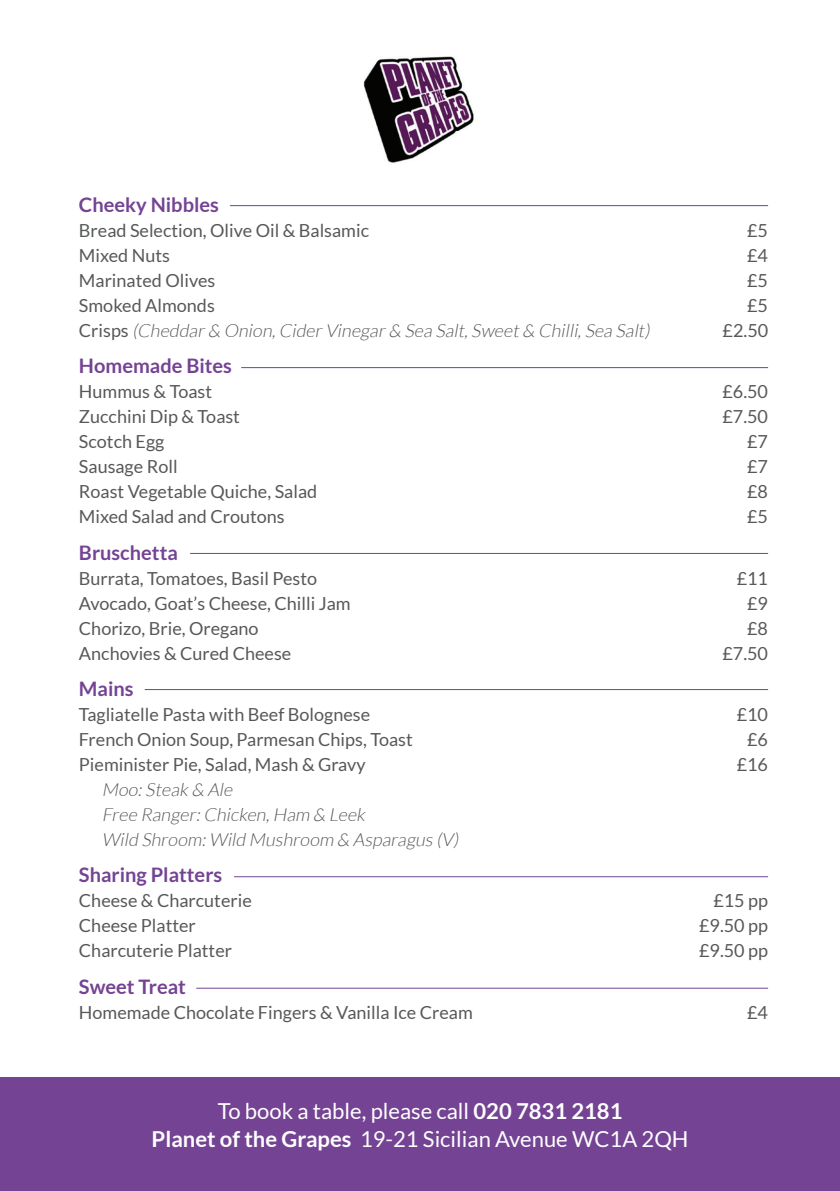
<style>
.page{position:relative;width:840px;height:1191px;background:#fff}
.page>*{position:absolute;margin:0;border:0;box-sizing:border-box;transform-origin:0 0}
.t1{font:22px/28px "Lato";color:#fff;text-align:center}
.t2{font:700 20px "Lato";color:#744394}
.t3{font:18px "Lato";color:#57585a}
.t4{font:italic 300 18px "Lato";color:#57585a}
.s1{font-weight:400;font-style:normal}
.s2{font-weight:700}
</style>
<div class="page">
<div style="left:0;top:1077px;width:839px;height:114px;background:#744394"></div>
<img style="left:363px;top:56px;width:111px;height:107px">
<hr style="left:230px;top:205px;width:537px;height:1px;background:#744394">
<hr style="left:241px;top:367px;width:526px;height:1px;background:#744394">
<hr style="left:190px;top:553px;width:577px;height:1px;background:#744394">
<hr style="left:145px;top:689px;width:622px;height:1px;background:#744394">
<hr style="left:234px;top:876px;width:533px;height:1px;background:#744394">
<hr style="left:196px;top:987px;width:571px;height:1px;background:#744394">
<p class="t2" style="left:79px;top:193px;width:141px">Cheeky Nibbles</p>
<p class="t3" style="left:79px;top:220px;width:291px">Bread Selection, Olive Oil &amp; Balsamic</p>
<p class="t3" style="left:746px;top:220px;width:22px">£5</p>
<p class="t3" style="left:79px;top:245px;width:92px">Mixed Nuts</p>
<p class="t3" style="left:746px;top:245px;width:22px">£4</p>
<p class="t3" style="left:79px;top:270px;width:138px">Marinated Olives</p>
<p class="t3" style="left:746px;top:270px;width:22px">£5</p>
<p class="t3" style="left:79px;top:295px;width:137px">Smoked Almonds</p>
<p class="t3" style="left:746px;top:295px;width:22px">£5</p>
<p class="t4" style="left:79px;top:321px;width:575px"><span class="s1">C r i s p s</span> (Cheddar &amp; Onion,Cider Vinegar &amp; Sea Salt,Sweet &amp; Chilli,Sea Salt)</p>
<p class="t3" style="left:722px;top:320px;width:47px">£2.50</p>
<p class="t2" style="left:79px;top:354px;width:154px">Homemade Bites</p>
<p class="t3" style="left:79px;top:381px;width:134px">Hummus &amp; Toast</p>
<p class="t3" style="left:722px;top:381px;width:47px">£6.50</p>
<p class="t3" style="left:79px;top:406px;width:162px">Zucchini Dip &amp; Toast</p>
<p class="t3" style="left:722px;top:406px;width:47px">£7.50</p>
<p class="t3" style="left:79px;top:431px;width:87px">Scotch Egg</p>
<p class="t3" style="left:746px;top:431px;width:22px">£7</p>
<p class="t3" style="left:79px;top:456px;width:100px">Sausage Roll</p>
<p class="t3" style="left:746px;top:456px;width:22px">£7</p>
<p class="t3" style="left:79px;top:481px;width:239px">Roast Vegetable Quiche, Salad</p>
<p class="t3" style="left:746px;top:481px;width:22px">£8</p>
<p class="t3" style="left:79px;top:506px;width:207px">Mixed Salad and Croutons</p>
<p class="t3" style="left:746px;top:506px;width:22px">£5</p>
<p class="t2" style="left:79px;top:541px;width:100px">Bruschetta</p>
<p class="t3" style="left:79px;top:568px;width:239px">Burrata, Tomatoes, Basil Pesto</p>
<p class="t3" style="left:736px;top:568px;width:33px">£11</p>
<p class="t3" style="left:79px;top:593px;width:273px">Avocado, Goat’s Cheese, Chilli Jam</p>
<p class="t3" style="left:746px;top:593px;width:22px">£9</p>
<p class="t3" style="left:79px;top:618px;width:181px">Chorizo, Brie, Oregano</p>
<p class="t3" style="left:746px;top:618px;width:22px">£8</p>
<p class="t3" style="left:79px;top:643px;width:214px">Anchovies &amp; Cured Cheese</p>
<p class="t3" style="left:722px;top:643px;width:47px">£7.50</p>
<p class="t2" style="left:79px;top:677px;width:56px">Mains</p>
<p class="t3" style="left:79px;top:704px;width:292px">Tagliatelle Pasta with Beef Bolognese</p>
<p class="t3" style="left:736px;top:704px;width:33px">£10</p>
<p class="t3" style="left:79px;top:729px;width:335px">French Onion Soup, Parmesan Chips, Toast</p>
<p class="t3" style="left:746px;top:729px;width:22px">£6</p>
<p class="t3" style="left:79px;top:754px;width:288px">Pieminister Pie, Salad, Mash &amp; Gravy</p>
<p class="t3" style="left:736px;top:754px;width:33px">£16</p>
<p class="t4" style="left:102px;top:780px;width:136px">Moo:Steak &amp; Ale</p>
<p class="t4" style="left:102px;top:805px;width:268px">Free Ranger:Chicken,Ham &amp; Leek</p>
<p class="t4" style="left:102px;top:830px;width:361px">Wild Shroom:Wild Mushroom &amp; Asparagus (V)</p>
<p class="t2" style="left:79px;top:863px;width:145px">Sharing Platters</p>
<p class="t3" style="left:79px;top:891px;width:174px">Cheese &amp; Charcuterie</p>
<p class="t3" style="left:713px;top:891px;width:56px">£15 pp</p>
<p class="t3" style="left:79px;top:916px;width:118px">Cheese Platter</p>
<p class="t3" style="left:698px;top:916px;width:70px">£9.50 pp</p>
<p class="t3" style="left:79px;top:941px;width:154px">Charcuterie Platter</p>
<p class="t3" style="left:698px;top:941px;width:70px">£9.50 pp</p>
<p class="t2" style="left:79px;top:975px;width:108px">Sweet Treat</p>
<p class="t3" style="left:79px;top:1002px;width:395px">Homemade Chocolate Fingers &amp; Vanilla Ice Cream</p>
<p class="t3" style="left:746px;top:1002px;width:22px">£4</p>
<p class="t1" style="left:151px;top:1097px;width:538px">To book a table, please call <span class="s2">020 7831 2181<br>Planet of the Grapes</span> 19-21 Sicilian Avenue WC1A 2QH</p>
</div>
